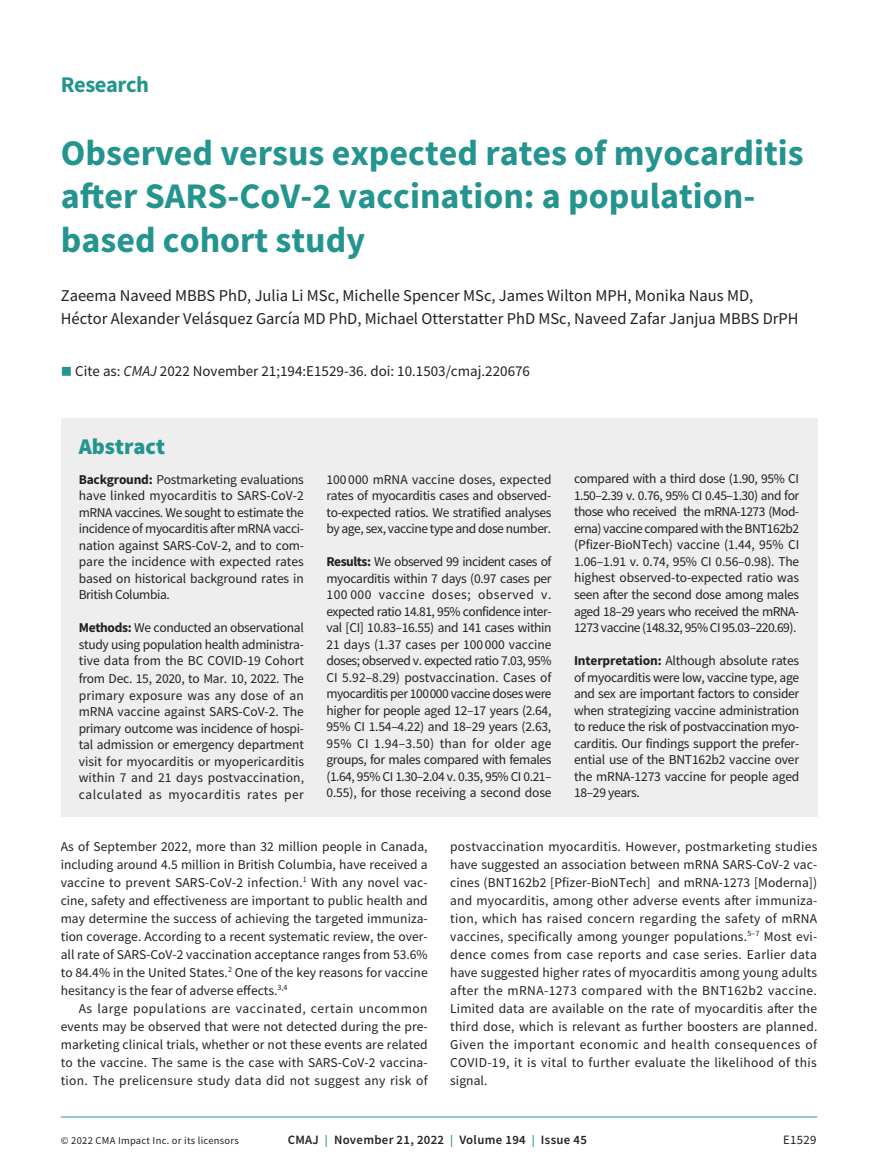
<style>
.page{position:relative;width:878px;height:1175px;background:#fff}
.page>*{position:absolute;margin:0;border:0;box-sizing:border-box;transform-origin:0 0}
.t1{font:700 36px/43.2px "Source Sans Pro";color:#24948e}
.t2{font:700 22.5px "Source Sans Pro";letter-spacing:-.02em;color:#24948e}
.t3{font:900 22.5px "Source Sans Pro";color:#24948e}
.t4{font:16.5px/22.5px "Source Sans Pro";color:#231f20}
.t5{font:15px "Source Sans Pro";color:#231f20}
.t6{font:13.5px/16.5px "Source Sans Pro";letter-spacing:-.005em;color:#231f20;text-align:justify}
.t7{font:600 12.75px "Source Sans Pro";letter-spacing:.025em;color:#231f20}
.t8{font:12.75px "Source Sans Pro";letter-spacing:.025em;color:#231f20}
.t9{font:10.5px "Source Sans Pro";letter-spacing:.025em;color:#231f20}
.s1{color:#24948e}
.s2{font-style:italic}
.s3{font-weight:700}
.s4{font-size:12px;color:#24948e}
</style>
<div class="page">
<hr style="left:61px;top:1116px;width:756px;height:1px;background:#24948e">
<div style="left:61px;top:418px;width:756px;height:399px;background:#eeeeef"></div>
<h2 class="t2" style="left:61px;top:69px;width:90px">Research</h2>
<h1 class="t1" style="left:61px;top:131px;width:744px">Observed versus expected rates of myocarditis after SARS-CoV-2 vaccination: a population&shy;based cohort study</h1>
<p class="t4" style="left:61px;top:284px;width:739px">Zaeema Naveed MBBS PhD, Julia Li MSc, Michelle Spencer MSc, James Wilton MPH, Monika Naus MD,<br>Héctor Alexander Velásquez García MD PhD, Michael Otterstatter PhD MSc, Naveed Zafar Janjua MBBS DrPH</p>
<p class="t5" style="left:61px;top:361px;width:470px"><span class="s1">■</span> Cite as: <span class="s2">CMAJ</span> 2022 November 21;194:E1529-36. doi: 10.1503/cmaj.220676</p>
<h2 class="t3" style="left:79px;top:430px;width:88px">Abstract</h2>
<p class="t6" style="left:79px;top:471px;width:227px"><span class="s3">Background:</span> Postmarketing evaluations have linked myocarditis to SARS-CoV-2 mRNA vaccines. We sought to estimate the incidence of myocarditis after mRNA vacci&shy;nation against SARS-CoV-2, and to com&shy;pare the incidence with expected rates based on historical background rates in British Columbia.</p>
<p class="t6" style="left:79px;top:619px;width:227px"><span class="s3">Methods:</span> We conducted an observational study using population health administra&shy;tive data from the BC COVID-19 Cohort</p>
<p class="t6" style="left:79px;top:670px;width:227px">from Dec. 15, 2020, to Mar. 10, 2022. The primary exposure was any dose of an mRNA vaccine against SARS-CoV-2. The primary outcome was incidence of hospi&shy;tal admission or emergency department visit for myocarditis or myopericarditis within 7 and 21 days postvaccination, calculated as myocarditis rates per</p>
<p class="t6" style="left:326px;top:471px;width:227px">100 000 mRNA vaccine doses, expected rates of myocarditis cases and observed&shy;to-expected ratios. We stratified analyses by age, sex, vaccine type and dose number.</p>
<p class="t6" style="left:326px;top:553px;width:227px"><span class="s3">Results:</span> We observed 99 incident cases of myocarditis within 7 days (0.97 cases per 100 000 vaccine doses; observed v. expected ratio 14.81, 95% confidence inter&shy;val [CI] 10.83–16.55) and 141 cases within 21 days (1.37 cases per 100 000 vaccine doses; observed v. expected ratio 7.03, 95% CI 5.92–8.29) postvaccination. Cases of myocarditis per 100000 vaccine doses were higher for people aged 12–17 years (2.64, 95% CI 1.54–4.22) and 18–29 years (2.63, 95% CI 1.94–3.50) than for older age groups, for males compared with females (1.64, 95% CI 1.30–2.04 v. 0.35, 95% CI 0.21– 0.55), for those receiving a second dose</p>
<p class="t6" style="left:574px;top:470px;width:227px">compared with a third dose (1.90, 95% CI 1.50–2.39 v. 0.76, 95% CI 0.45–1.30) and for those who received the mRNA-1273 (Mod&shy;erna) vaccine compared with the BNT162b2 (Pfizer-BioNTech) vaccine (1.44, 95% CI 1.06–1.91 v. 0.74, 95% CI 0.56–0.98). The highest observed-to-expected ratio was seen after the second dose among males aged 18–29 years who received the mRNA-1273 vaccine (148.32, 95% CI 95.03–220.69).</p>
<p class="t6" style="left:574px;top:652px;width:227px"><span class="s3">Interpretation:</span> Although absolute rates of myocarditis were low, vaccine type, age and sex are important factors to consider when strategizing vaccine administration to reduce the risk of postvaccination myo&shy;carditis. Our findings support the prefer&shy;ential use of the BNT162b2 vaccine over the mRNA-1273 vaccine for people aged 18–29 years.</p>
<p class="t6" style="left:61px;top:837px;width:368px;line-height:18px">As of September 2022, more than 32 million people in Canada, including around 4.5 million in British Columbia, have received a vaccine to prevent SARS-CoV-2 infection.<sup>1</sup> With any novel vac&shy;cine, safety and effectiveness are important to public health and may determine the success of achieving the targeted immuniza&shy;tion coverage. According to a recent systematic review, the over&shy;all rate of SARS-CoV-2 vaccination acceptance ranges from 53.6% to 84.4% in the United States.<sup>2</sup> One of the key reasons for vaccine hesitancy is the fear of adverse effects.<sup>3,4</sup></p>
<p class="t6" style="left:61px;top:999px;width:368px;line-height:18px;text-indent:18px">As large populations are vaccinated, certain uncommon events may be observed that were not detected during the pre&shy;marketing clinical trials, whether or not these events are related to the vaccine. The same is the case with SARS-CoV-2 vaccina&shy;tion. The prelicensure study data did not suggest any risk of</p>
<p class="t6" style="left:450px;top:837px;width:368px;line-height:18px">postvaccination myocarditis. However, postmarketing studies have suggested an association between mRNA SARS-CoV-2 vac&shy;cines (BNT162b2 [Pfizer-BioNTech] and mRNA-1273 [Moderna]) and myocarditis, among other adverse events after immuniza&shy;tion, which has raised concern regarding the safety of mRNA vaccines, specifically among younger populations.<sup>5–7</sup> Most evi&shy;dence comes from case reports and case series. Earlier data have suggested higher rates of myocarditis among young adults after the mRNA-1273 compared with the BNT162b2 vaccine.<br>Limited data are available on the rate of myocarditis after the third dose, which is relevant as further boosters are planned.<br>Given the important economic and health consequences of COVID-19, it is vital to further evaluate the likelihood of this signal.</p>
<p class="t9" style="left:61px;top:1134px;width:179px">© 2022 CMA Impact Inc. or its licensors</p>
<p class="t7" style="left:288px;top:1131px;width:301px">CMAJ <span class="s4">|</span> November 21, 2022 <span class="s4">|</span> Volume 194 <span class="s4">|</span> Issue 45</p>
<p class="t8" style="left:783px;top:1132px;width:35px">E1529</p>
</div>
